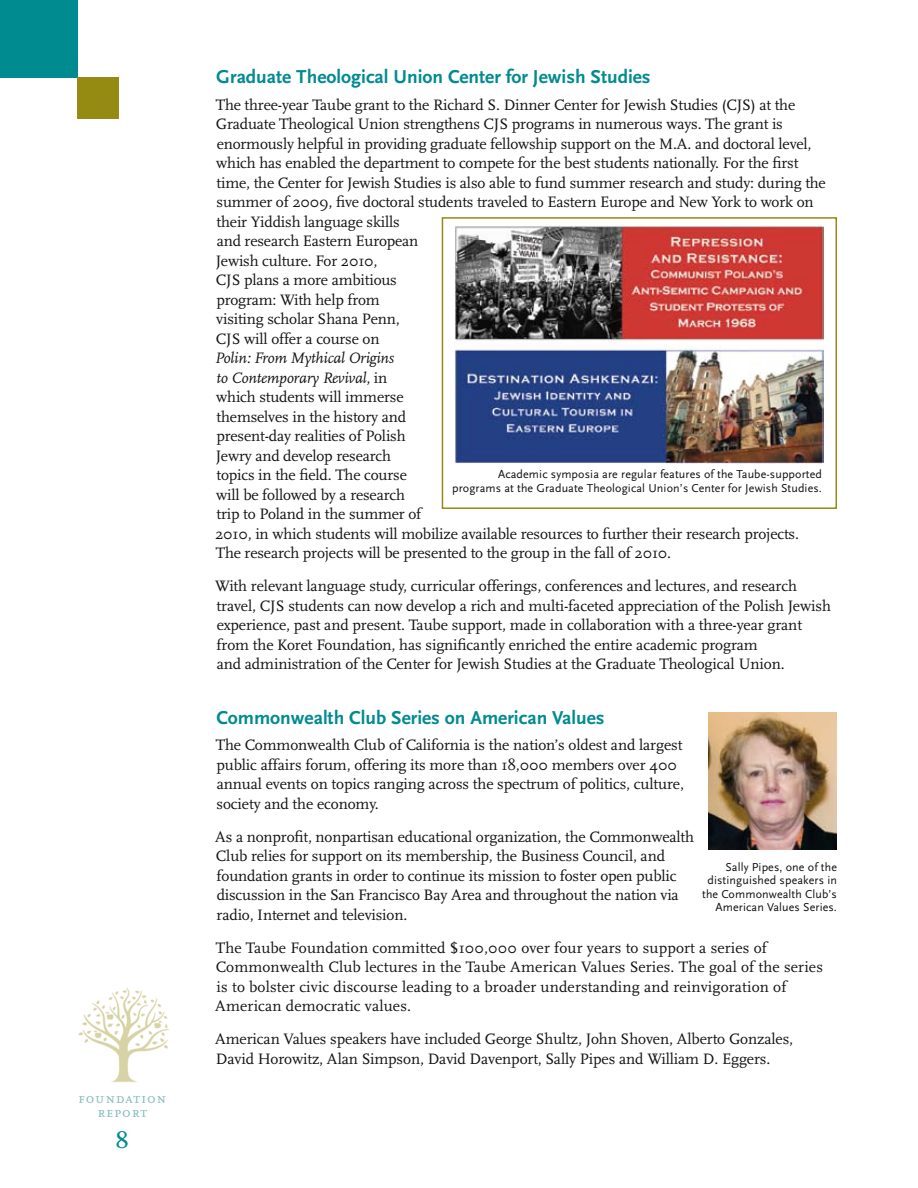
<style>
.page{position:relative;width:918px;height:1188px;background:#fff}
.page>*{position:absolute;margin:0;border:0;box-sizing:border-box;transform-origin:0 0}
.t1{font:25.5px "Scala Figures";color:#008b90}
.t2{font:700 19.5px "Scala Sans";color:#008b90}
.t3{font:15.75px/19.5px "Scala";letter-spacing:-.01em;color:#121212}
.t4{font:15.75px/19.5px "Scala";letter-spacing:.01em;color:#121212}
.t5{font:15px/13.8px "Scala Caps";letter-spacing:.05em;color:#88bbbc;text-align:center}
.t6{font:12px/13.5px "Scala Sans";letter-spacing:.01em;color:#121212;text-align:right}
.s1{font-style:italic}
</style>
<div class="page">
<img style="left:78px;top:987px;width:91px;height:96px">
<div style="left:0;top:0;width:78px;height:78px;background:#008b90"></div>
<div style="left:77px;top:77px;width:42px;height:42px;background:#958a12"></div>
<img style="left:454px;top:225px;width:369px;height:239px">
<div style="left:442px;top:217px;width:395px;height:292px;border:2px solid #958a12"></div>
<img style="left:709px;top:712px;width:128px;height:138px">
<p class="t5" style="left:78px;top:1092px;width:90px">foundation report</p>
<h1 class="t1" style="left:116px;top:1124px;width:14px">8</h1>
<p class="t2" style="left:216px;top:66px;width:436px">Graduate Theological Union Center for Jewish Studies</p>
<p class="t3" style="left:216px;top:95px;width:612px">The three-year Taube grant to the Richard S. Dinner Center for Jewish Studies (CJS) at the Graduate Theological Union strengthens CJS programs in numerous ways. The grant is enormously helpful in providing graduate fellowship support on the M.A. and doctoral level, which has enabled the department to compete for the best students nationally. For the first time, the Center for Jewish Studies is also able to fund summer research and study: during the summer of 2009, five doctoral students traveled to Eastern Europe and New York to work on their Yiddish language skills<br>and research Eastern European<br>Jewish culture. For 2010,<br>CJS plans a more ambitious<br>program: With help from<br>visiting scholar Shana Penn,<br>CJS will offer a course on</p>
<p class="t3" style="left:215px;top:348px;width:586px"><span class="s1">Polin: From Mythical Origins<br>to Contemporary Revival</span>, in<br>which students will immerse<br>themselves in the history and<br>present-day realities of Polish<br>Jewry and develop research<br>topics in the field. The course<br>will be followed by a research<br>trip to Poland in the summer of<br>2010, in which students will mobilize available resources to further their research projects.<br>The research projects will be presented to the group in the fall of 2010.</p>
<p class="t3" style="left:215px;top:576px;width:617px">With relevant language study, curricular offerings, conferences and lectures, and research travel, CJS students can now develop a rich and multi-faceted appreciation of the Polish Jewish experience, past and present. Taube support, made in collaboration with a three-year grant from the Koret Foundation, has significantly enriched the entire academic program<br>and administration of the Center for Jewish Studies at the Graduate Theological Union.</p>
<p class="t2" style="left:216px;top:707px;width:390px">Commonwealth Club Series on American Values</p>
<p class="t3" style="left:216px;top:735px;width:470px">The Commonwealth Club of California is the nation’s oldest and largest public affairs forum, offering its more than 18,000 members over 400 annual events on topics ranging across the spectrum of politics, culture, society and the economy.</p>
<p class="t3" style="left:215px;top:827px;width:481px">As a nonprofit, nonpartisan educational organization, the Commonwealth Club relies for support on its membership, the Business Council, and foundation grants in order to continue its mission to foster open public discussion in the San Francisco Bay Area and throughout the nation via radio, Internet and television.</p>
<p class="t4" style="left:215px;top:938px;width:609px">The Taube Foundation committed $100,000 over four years to support a series of Commonwealth Club lectures in the Taube American Values Series. The goal of the series is to bolster civic discourse leading to a broader understanding and reinvigoration of American democratic values.</p>
<p class="t3" style="left:215px;top:1029px;width:580px">American Values speakers have included George Shultz, John Shoven, Alberto Gonzales,<br>David Horowitz, Alan Simpson, David Davenport, Sally Pipes and William D. Eggers.</p>
<p class="t6" style="left:452px;top:468px;width:371px">Academic symposia are regular features of the Taube-supported programs at the Graduate Theological U nion’s Center for Jewish Studies.</p>
<p class="t6" style="left:702px;top:860px;width:136px">Sally Pipes, one of the distinguished speakers in the Commonwealth Club’s<br>American Values Series.</p>
</div>
